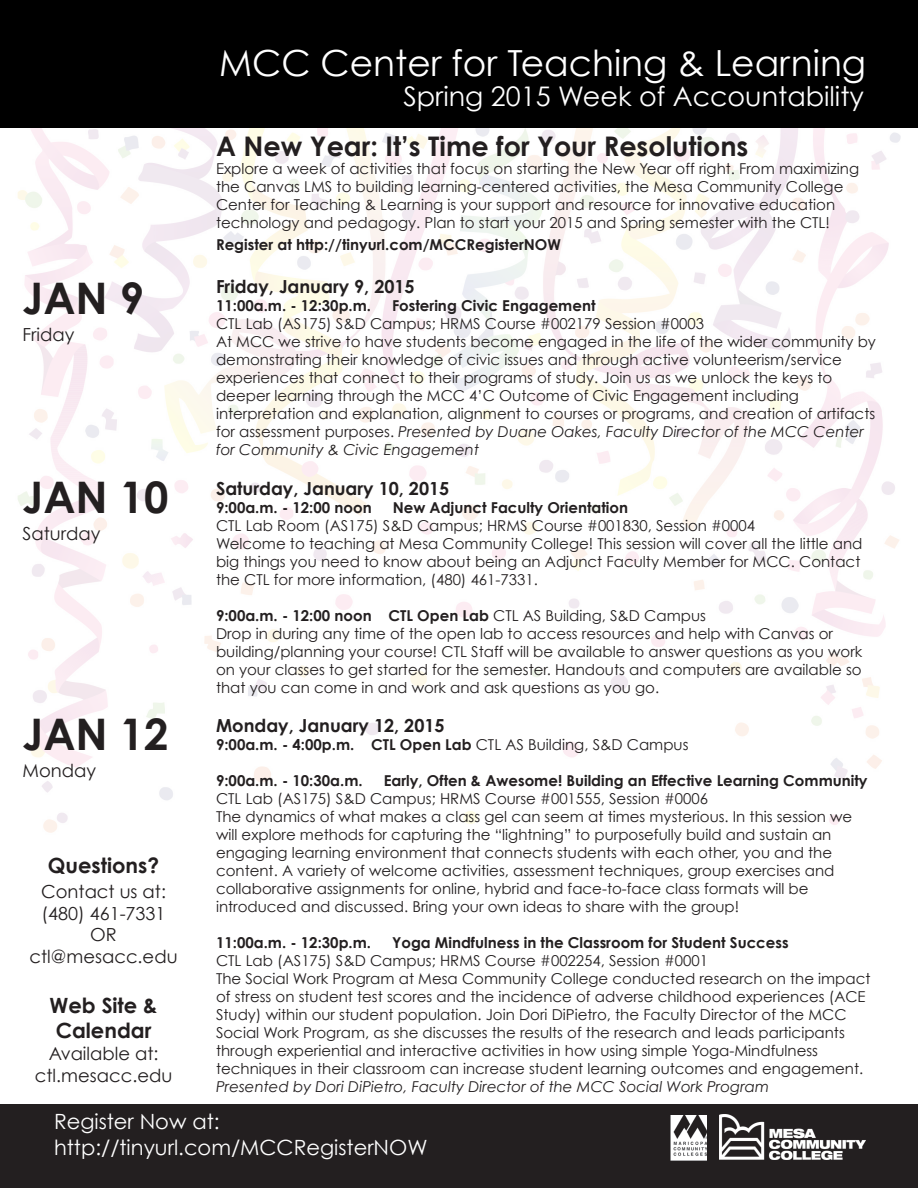
<style>
.page{position:relative;width:918px;height:1188px;background:#fff}
.page>*{position:absolute;margin:0;border:0;box-sizing:border-box;transform-origin:0 0}
.t1{font:700 43.5px "Century Gothic";color:#231f20}
.t2{font:36px "Century Gothic";color:#fff}
.t3{font:700 27px "Century Gothic";color:#231f20}
.t4{font:27px "Century Gothic";color:#fff}
.t5{font:21px "Century Gothic";color:#fff}
.t6{font:700 21px/25.2px "Century Gothic";color:#231f20}
.t7{font:18px/21.6px "Century Gothic";color:#231f20;text-align:center}
.t8{font:700 18px "Century Gothic";color:#231f20}
.t9{font:15px/18px "Century Gothic";color:#231f20}
.t10{font:700 15px "Century Gothic";color:#231f20}
.s1{font-style:italic}
.s2{font-weight:400}
</style>
<div class="page">
<img style="left:0;top:127px;width:918px;height:706px">
<div style="left:0;top:1105px;width:918px;height:83px;background:#231f20"></div>
<img style="left:720px;top:1115px;width:146px;height:45px">
<div style="left:0;top:0;width:918px;height:127px;background:#000"></div>
<img style="left:671px;top:1115px;width:36px;height:45px">
<p class="t1" style="left:22px;top:270px;width:123px">JAN 9</p>
<p class="t7" style="left:22px;top:323px;width:54px">Friday</p>
<p class="t1" style="left:22px;top:470px;width:148px">JAN 10</p>
<p class="t7" style="left:22px;top:522px;width:79px">Saturday</p>
<p class="t1" style="left:22px;top:707px;width:148px">JAN 12</p>
<p class="t7" style="left:22px;top:759px;width:75px">Monday</p>
<p class="t6" style="left:48px;top:852px;width:113px">Questions?</p>
<p class="t7" style="left:41px;top:880px;width:126px">Contact us at:</p>
<p class="t7" style="left:42px;top:902px;width:125px">(480) 461-7331<br>OR</p>
<p class="t7" style="left:30px;top:945px;width:150px">ctl@mesacc.edu</p>
<p class="t6" style="left:50px;top:992px;width:109px">Web Site &amp;<br>Calendar</p>
<p class="t7" style="left:49px;top:1042px;width:111px">Available at:</p>
<p class="t7" style="left:35px;top:1064px;width:139px">ctl.mesacc.edu</p>
<p class="t2" style="left:219px;top:41px;width:649px">MCC Center for Teaching &amp; Learning</p>
<p class="t4" style="left:403px;top:79px;width:462px">Spring 2015 Week of Accountability</p>
<p class="t3" style="left:216px;top:129px;width:534px">A New Year: It’s Time for Your Resolutions</p>
<p class="t9" style="left:216px;top:160px;width:645px">Explore a week of activities that focus on starting the New Year off right. From maximizing the Canvas LMS to building learning-centered activities, the Mesa Community College Center for Teaching &amp; Learning is your support and resource for innovative education technology and pedagogy. Plan to start your 2015 and Spring semester with the CTL!</p>
<p class="t10" style="left:216px;top:235px;width:346px">Register at http://tinyurl.com/MCCRegisterNOW</p>
<p class="t8" style="left:216px;top:275px;width:200px">Friday, January 9, 2015</p>
<p class="t10" style="left:216px;top:296px;width:157px">11:00a.m. - 12:30p.m.</p>
<p class="t10" style="left:392px;top:296px;width:205px">Fostering Civic Engagement</p>
<p class="t9" style="left:216px;top:314px;width:490px">CTL Lab (AS175) S&amp;D Campus; HRMS Course #002179 Session #0003</p>
<p class="t9" style="left:216px;top:332px;width:662px">At MCC we strive to have students become engaged in the life of the wider community by demonstrating their knowledge of civic issues and through active volunteerism/service</p>
<p class="t9" style="left:216px;top:368px;width:618px">experiences that connect to their programs of study. Join us as we unlock the keys to deeper learning through the MCC 4’C Outcome of Civic Engagement including</p>
<p class="t9" style="left:216px;top:404px;width:661px">interpretation and explanation, alignment to courses or programs, and creation of artifacts for assessment purposes. <span class="s1">Presented by Duane Oakes, Faculty Director of the MCC Center for Community &amp; Civic Engagement</span></p>
<p class="t8" style="left:216px;top:477px;width:235px">Saturday, January 10, 2015</p>
<p class="t10" style="left:216px;top:498px;width:157px">9:00a.m. - 12:00 noon</p>
<p class="t10" style="left:393px;top:498px;width:237px">New Adjunct Faculty Orientation</p>
<p class="t9" style="left:216px;top:516px;width:541px">CTL Lab Room (AS175) S&amp;D Campus; HRMS Course #001830, Session #0004</p>
<p class="t9" style="left:216px;top:534px;width:648px">Welcome to teaching at Mesa Community College! This session will cover all the little and big things you need to know about being an Adjunct Faculty Member for MCC. Contact the CTL for more information, (480) 461-7331.</p>
<p class="t10" style="left:216px;top:606px;width:491px">9:00a.m. - 12:00 noon CTL Open Lab <span class="s2">CTL AS Building, S&amp;D Campus</span></p>
<p class="t9" style="left:216px;top:624px;width:648px">Drop in during any time of the open lab to access resources and help with Canvas or building/planning your course! CTL Staff will be available to answer questions as you work on your classes to get started for the semester. Handouts and computers are available so that you can come in and work and ask questions as you go.</p>
<p class="t8" style="left:216px;top:714px;width:230px">Monday, January 12, 2015</p>
<p class="t10" style="left:216px;top:735px;width:474px">9:00a.m. - 4:00p.m. CTL Open Lab <span class="s2">CTL AS Building, S&amp;D Campus</span></p>
<p class="t10" style="left:216px;top:771px;width:148px">9:00a.m. - 10:30a.m.</p>
<p class="t10" style="left:384px;top:771px;width:485px">Early, Often &amp; Awesome! Building an Effective Learning Community</p>
<p class="t9" style="left:216px;top:790px;width:494px">CTL Lab (AS175) S&amp;D Campus; HRMS Course #001555, Session #0006</p>
<p class="t9" style="left:216px;top:808px;width:638px">The dynamics of what makes a class gel can seem at times mysterious. In this session we will explore methods for capturing the “lightning” to purposefully build and sustain an</p>
<p class="t9" style="left:216px;top:844px;width:618px">engaging learning environment that connects students with each other, you and the</p>
<p class="t9" style="left:216px;top:862px;width:620px">content. A variety of welcome activities, assessment techniques, group exercises and</p>
<p class="t9" style="left:216px;top:880px;width:594px">collaborative assignments for online, hybrid and face-to-face class formats will be</p>
<p class="t9" style="left:216px;top:898px;width:525px">introduced and discussed. Bring your own ideas to share with the group!</p>
<p class="t10" style="left:216px;top:933px;width:157px">11:00a.m. - 12:30p.m.</p>
<p class="t10" style="left:392px;top:933px;width:398px">Yoga Mindfulness in the Classroom for Student Success</p>
<p class="t9" style="left:216px;top:952px;width:494px">CTL Lab (AS175) S&amp;D Campus; HRMS Course #002254, Session #0001</p>
<p class="t9" style="left:216px;top:970px;width:656px">The Social Work Program at Mesa Community College conducted research on the impact of stress on student test scores and the incidence of adverse childhood experiences (ACE Study) within our student population. Join Dori DiPietro, the Faculty Director of the MCC Social Work Program, as she discusses the results of the research and leads participants through experiential and interactive activities in how using simple Yoga-Mindfulness</p>
<p class="t9" style="left:216px;top:1060px;width:649px">techniques in their classroom can increase student learning outcomes and engagement.<br><span class="s1">Presented by Dori DiPietro, Faculty Director of the MCC Social Work Program</span></p>
<p class="t5" style="left:54px;top:1109px;width:167px">Register Now at:</p>
<p class="t5" style="left:54px;top:1134px;width:375px">http://tinyurl.com/MCCRegisterNOW</p>
</div>
